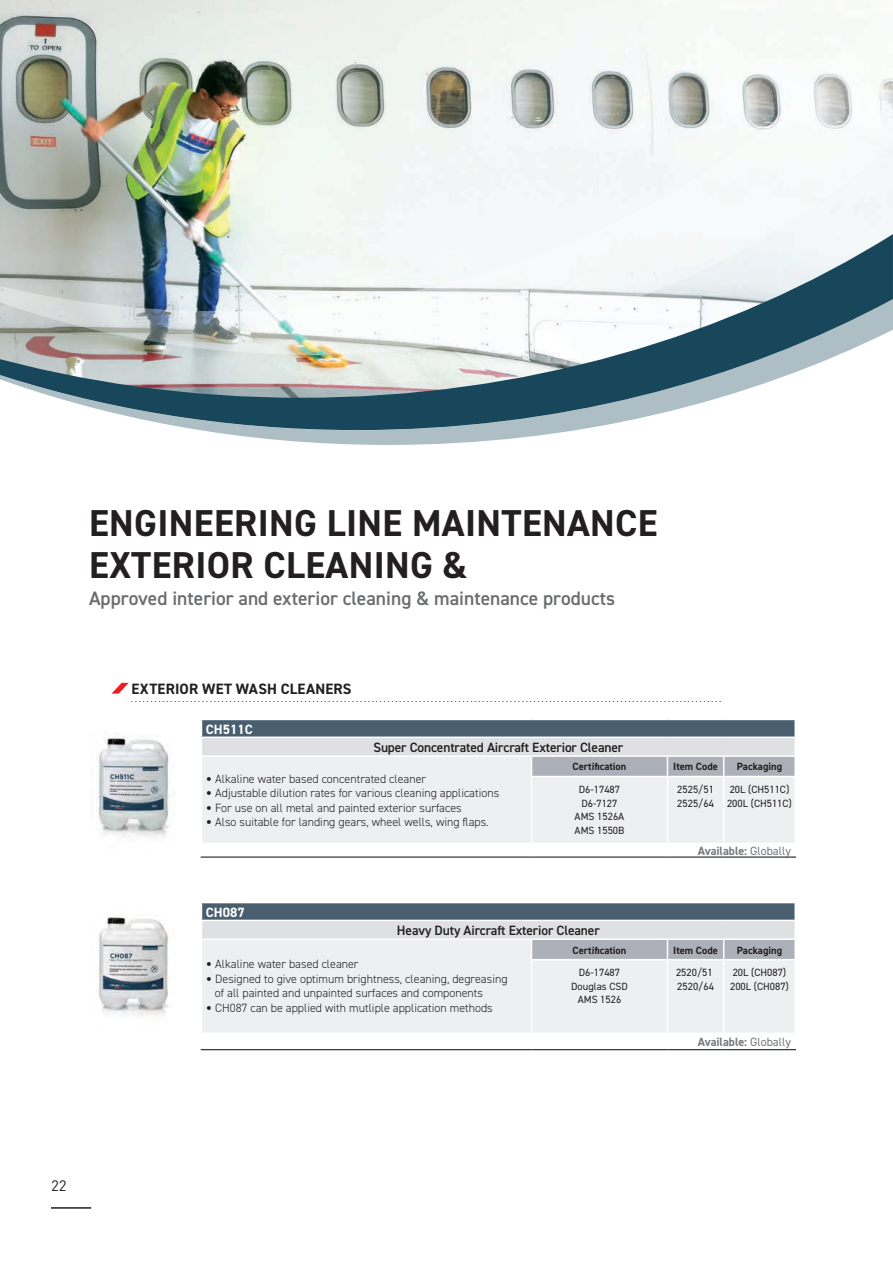
<style>
.page{position:relative;width:893px;height:1263px;background:#fff}
.page>*{position:absolute;margin:0;border:0;box-sizing:border-box;transform-origin:0 0}
.Titre{font:700 37.5px/42px "DIN2014";letter-spacing:.01em;color:#231f20}
.Sous-titre{font:600 19.5px "DIN2014";color:#6c6d70}
.t1{font:700 15px "DIN2014";letter-spacing:.015em;color:#231f20}
.t2{font:15px "DIN Pro";color:#231f20}
.Main_Header{font:600 13.5px "DIN2014";letter-spacing:-.01em;color:#231f20}
.Product_Name{font:700 13.5px "DIN2014";letter-spacing:.005em;color:#fff}
.t3{font:300 12px "DIN2014";color:#231f20}
.Available{font:700 12px "DIN2014";color:#76787b}
.t4{font:300 11.25px "DIN2014";color:#231f20}
.Certification_item_C{font:10.5px "DIN2014";color:#231f20}
.Certifications_pack{font:700 10.5px "DIN2014";color:#231f20}
.s1{font-family:"DIN Pro";font-weight:400}
.s2{font-weight:400}
</style>
<div class="page">
<hr style="left:51px;top:1207px;width:40px;height:2px;background:#231f20">
<svg style="left:200px;top:430px;width:376px;height:15px;fill:#aebec5"></svg>
<svg style="left:0;top:355px;width:838px;height:75px"></svg>
<svg style="left:0;top:0;width:893px;height:355px;fill:#f2f5f2"></svg>
<div style="left:201px;top:719px;width:594px;height:18px;background:#495f70"></div>
<div style="left:201px;top:737px;width:594px;height:19px;background:#dfe0e4"></div>
<div style="left:202px;top:757px;width:592px;height:86px;background:#eeeff1"></div>
<hr style="left:201px;top:719px;width:330px;height:1px;background:#fff">
<hr style="left:531px;top:719px;width:136px;height:1px;background:#fff">
<hr style="left:667px;top:719px;width:57px;height:1px;background:#fff">
<hr style="left:724px;top:719px;width:72px;height:1px;background:#fff">
<hr style="left:201px;top:736px;width:330px;height:2px;background:#fff">
<hr style="left:201px;top:755px;width:330px;height:2px;background:#fff">
<svg style="left:201px;top:720px;width:1px;height:35px"></svg>
<svg style="left:531px;top:720px;width:264px;height:56px"></svg>
<hr style="left:531px;top:776px;width:136px;height:1px;background:#fff">
<hr style="left:531px;top:777px;width:1px;height:66px;background:#fff">
<hr style="left:667px;top:776px;width:57px;height:1px;background:#fff">
<hr style="left:667px;top:777px;width:1px;height:66px;background:#fff">
<hr style="left:724px;top:776px;width:72px;height:1px;background:#fff">
<hr style="left:201px;top:857px;width:330px;height:1px;background:#01060e">
<hr style="left:531px;top:857px;width:136px;height:1px;background:#01060e">
<hr style="left:667px;top:857px;width:57px;height:1px;background:#01060e">
<hr style="left:724px;top:857px;width:72px;height:1px;background:#01060e">
<hr style="left:723px;top:777px;width:1px;height:66px;background:#fff">
<div style="left:201px;top:902px;width:594px;height:18px;background:#495f70"></div>
<div style="left:201px;top:920px;width:594px;height:19px;background:#dfe0e4"></div>
<div style="left:202px;top:940px;width:592px;height:92px;background:#eeeff1"></div>
<hr style="left:201px;top:902px;width:330px;height:1px;background:#fff">
<hr style="left:531px;top:902px;width:136px;height:1px;background:#fff">
<hr style="left:667px;top:902px;width:57px;height:1px;background:#fff">
<hr style="left:724px;top:902px;width:72px;height:1px;background:#fff">
<hr style="left:201px;top:920px;width:330px;height:1px;background:#fff">
<hr style="left:201px;top:938px;width:330px;height:2px;background:#fff">
<svg style="left:201px;top:903px;width:1px;height:35px"></svg>
<svg style="left:531px;top:903px;width:264px;height:56px"></svg>
<hr style="left:531px;top:959px;width:136px;height:1px;background:#fff">
<hr style="left:531px;top:960px;width:1px;height:72px;background:#fff">
<hr style="left:667px;top:959px;width:57px;height:1px;background:#fff">
<hr style="left:667px;top:960px;width:1px;height:72px;background:#fff">
<hr style="left:724px;top:959px;width:72px;height:1px;background:#fff">
<hr style="left:201px;top:1049px;width:330px;height:1px;background:#01060e">
<hr style="left:531px;top:1049px;width:136px;height:1px;background:#01060e">
<hr style="left:667px;top:1049px;width:57px;height:1px;background:#01060e">
<hr style="left:724px;top:1049px;width:72px;height:1px;background:#01060e">
<hr style="left:723px;top:960px;width:1px;height:72px;background:#fff">
<img style="left:98px;top:916px;width:71px;height:100px">
<img style="left:97px;top:733px;width:78px;height:104px">
<svg style="left:112px;top:683px;width:17px;height:11px"></svg>
<p class="Titre" style="left:89px;top:501px;width:570px">ENGINEERING LINE MAINTENANCE<br>EXTERIOR CLEANING &amp;</p>
<p class="Sous-titre" style="left:89px;top:585px;width:528px">Approved interior and exterior cleaning &amp; maintenance products</p>
<p class="t1" style="left:132px;top:678px;width:221px">EXTERIOR WET WASH CLEANERS</p>
<p class="t4" style="left:131px;top:691px;width:592px">......................................................................................................................................................</p>
<p class="Product_Name" style="left:206px;top:720px;width:49px">CH511C</p>
<p class="Main_Header" style="left:373px;top:738px;width:251px">Super Concentrated Aircraft Exterior Cleaner</p>
<p class="Certifications_pack" style="left:573px;top:760px;width:55px">Certification</p>
<p class="Certifications_pack" style="left:673px;top:760px;width:46px">Item Code</p>
<p class="Certifications_pack" style="left:737px;top:760px;width:47px">Packaging</p>
<p class="Certification_item_C" style="left:579px;top:783px;width:43px">D6-17487</p>
<p class="Certification_item_C" style="left:581px;top:796px;width:37px">D6-7127</p>
<p class="Certification_item_C" style="left:575px;top:810px;width:51px">AMS 1526A</p>
<p class="Certification_item_C" style="left:575px;top:823px;width:51px">AMS 1550B</p>
<p class="t3" style="left:206px;top:771px;width:222px"><span class="s1">•</span> Alkaline water based concentrated cleaner</p>
<p class="t3" style="left:206px;top:786px;width:295px"><span class="s1">•</span> Adjustable dilution rates for various cleaning applications</p>
<p class="t3" style="left:206px;top:800px;width:257px"><span class="s1">•</span> For use on all metal and painted exterior surfaces</p>
<p class="t3" style="left:206px;top:815px;width:284px"><span class="s1">•</span> Also suitable for landing gears, wheel wells, wing flaps.</p>
<p class="Certification_item_C" style="left:730px;top:783px;width:61px">20L (CH511C)</p>
<p class="Certification_item_C" style="left:727px;top:796px;width:66px">200L (CH511C)</p>
<p class="Certification_item_C" style="left:677px;top:783px;width:38px">2525/51</p>
<p class="Certification_item_C" style="left:677px;top:796px;width:38px">2525/64</p>
<p class="Available" style="left:698px;top:843px;width:95px">Available: <span class="s2">Globally</span></p>
<p class="Product_Name" style="left:206px;top:903px;width:40px">CH087</p>
<p class="Main_Header" style="left:397px;top:921px;width:204px">Heavy Duty Aircraft Exterior Cleaner</p>
<p class="Certifications_pack" style="left:573px;top:943px;width:55px">Certification</p>
<p class="Certifications_pack" style="left:673px;top:943px;width:46px">Item Code</p>
<p class="Certifications_pack" style="left:737px;top:943px;width:47px">Packaging</p>
<p class="Certification_item_C" style="left:579px;top:966px;width:43px">D6-17487</p>
<p class="Certification_item_C" style="left:571px;top:980px;width:58px">Douglas CSD</p>
<p class="Certification_item_C" style="left:578px;top:993px;width:45px">AMS 1526</p>
<p class="t3" style="left:206px;top:957px;width:154px"><span class="s1">•</span> Alkaline water based cleaner</p>
<p class="t3" style="left:206px;top:971px;width:303px"><span class="s1">•</span> Designed to give optimum brightness, cleaning, degreasing</p>
<p class="t3" style="left:215px;top:986px;width:270px">of all painted and unpainted surfaces and components</p>
<p class="t3" style="left:206px;top:1000px;width:288px"><span class="s1">•</span> CH087 can be applied with mutliple application methods</p>
<p class="Certification_item_C" style="left:733px;top:966px;width:55px">20L (CH087)</p>
<p class="Certification_item_C" style="left:730px;top:980px;width:60px">200L (CH087)</p>
<p class="Certification_item_C" style="left:676px;top:966px;width:38px">2520/51</p>
<p class="Certification_item_C" style="left:677px;top:980px;width:38px">2520/64</p>
<p class="Available" style="left:698px;top:1034px;width:95px">Available: <span class="s2">Globally</span></p>
<p class="t2" style="left:51px;top:1174px;width:17px">22</p>
</div>
